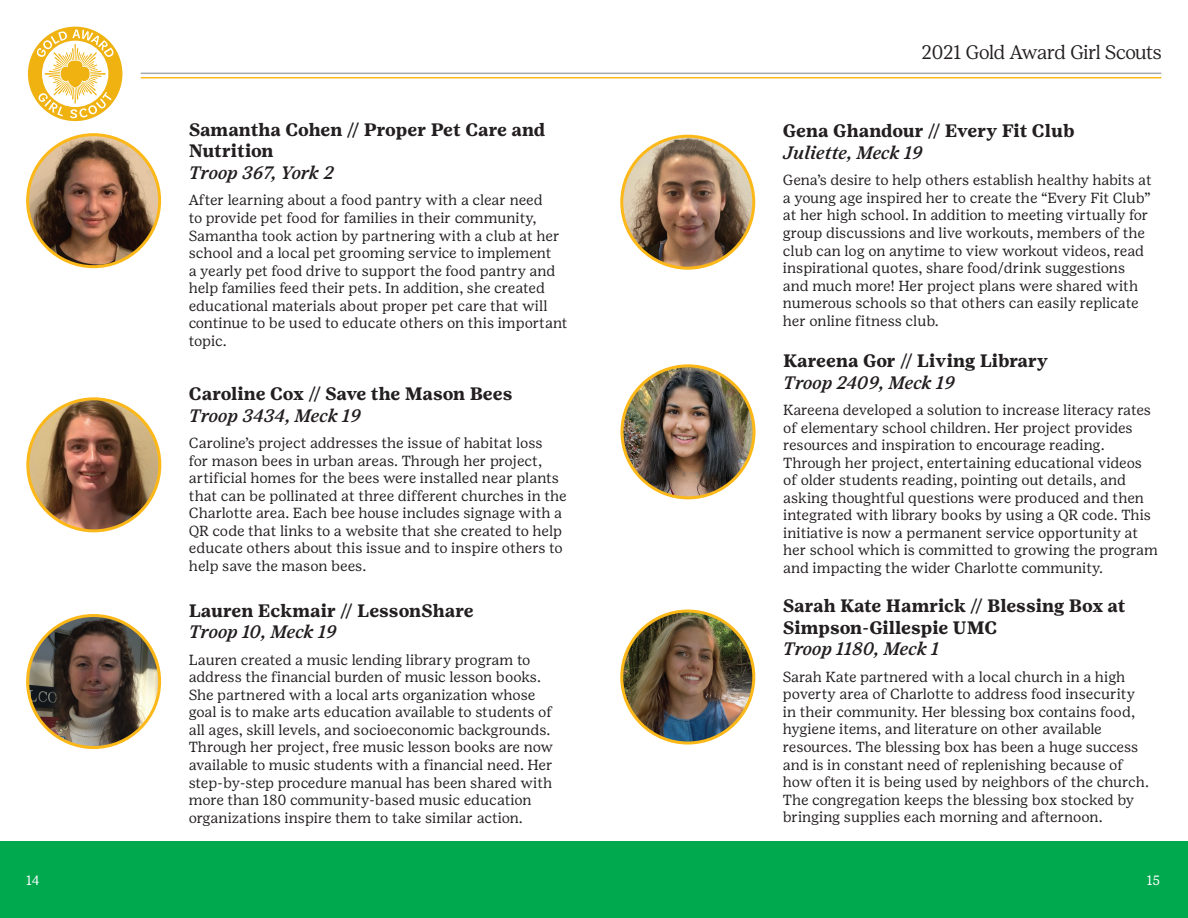
<style>
.page{position:relative;width:1188px;height:918px;background:#fff}
.page>*{position:absolute;margin:0;border:0;box-sizing:border-box;transform-origin:0 0}
.t1{font:300 19.5px "Girl Scout Display";letter-spacing:-.02em;color:#231f20}
.t2{font:700 18px/21.6px "Girl Scout Text";color:#231f20}
.t3{font:italic 500 18px "Girl Scout Text";color:#231f20}
.t4{font:14.7px/17.5px "Girl Scout Text";color:#231f20}
.t5{font:13.5px "Girl Scout Text";color:#fff}
</style>
<div class="page">
<svg style="left:28px;top:27px;width:94px;height:94px"></svg>
<img style="left:28px;top:135px;width:132px;height:132px;border-radius:66px">
<div style="left:26px;top:133px;width:135px;height:135px;border:3px solid #fcb818;border-radius:50%"></div>
<img style="left:28px;top:399px;width:132px;height:132px;border-radius:66px">
<div style="left:26px;top:397px;width:135px;height:135px;border:3px solid #fcb818;border-radius:50%"></div>
<img style="left:28px;top:616px;width:132px;height:132px;border-radius:66px">
<div style="left:26px;top:614px;width:135px;height:135px;border:3px solid #fcb818;border-radius:50%"></div>
<div style="left:0;top:841px;width:1188px;height:77px;background:#00a84e"></div>
<hr style="left:141px;top:77px;width:1020px;height:1px;background:#fcb814">
<hr style="left:141px;top:73px;width:1020px;height:1px;background:#a7aaac">
<img style="left:622px;top:136px;width:132px;height:132px;border-radius:66px">
<div style="left:620px;top:135px;width:135px;height:135px;border:3px solid #fcb818;border-radius:50%"></div>
<img style="left:622px;top:366px;width:132px;height:132px;border-radius:66px">
<div style="left:621px;top:364px;width:135px;height:135px;border:3px solid #fcb818;border-radius:50%"></div>
<img style="left:622px;top:611px;width:132px;height:132px;border-radius:66px">
<div style="left:620px;top:610px;width:135px;height:135px;border:3px solid #fcb818;border-radius:50%"></div>
<p class="t2" style="left:189px;top:119px;width:358px">Samantha Cohen // Proper Pet Care and<br>Nutrition</p>
<p class="t3" style="left:189px;top:162px;width:147px">Troop 367, York 2</p>
<p class="t4" style="left:189px;top:192px;width:380px">After learning about a food pantry with a clear need<br>to provide pet food for families in their community, Samantha took action by partnering with a club at her school and a local pet grooming service to implement<br>a yearly pet food drive to support the food pantry and help families feed their pets. In addition, she created educational materials about proper pet care that will continue to be used to educate others on this important topic.</p>
<p class="t2" style="left:189px;top:383px;width:325px">Caroline Cox // Save the Mason Bees</p>
<p class="t3" style="left:189px;top:405px;width:174px">Troop 3434, Meck 19</p>
<p class="t4" style="left:189px;top:434px;width:379px">Caroline’s project addresses the issue of habitat loss<br>for mason bees in urban areas. Through her project, artificial homes for the bees were installed near plants that can be pollinated at three different churches in the Charlotte area. Each bee house includes signage with a QR code that links to a website that she created to help educate others about this issue and to inspire others to help save the mason bees.</p>
<p class="t2" style="left:189px;top:599px;width:287px">Lauren Eckmair // LessonShare</p>
<p class="t3" style="left:189px;top:622px;width:150px">Troop 10, Meck 19</p>
<p class="t4" style="left:189px;top:651px;width:366px">Lauren created a music lending library program to address the financial burden of music lesson books.<br>She partnered with a local arts organization whose goal is to make arts education available to students of all ages, skill levels, and socioeconomic backgrounds.<br>Through her project, free music lesson books are now available to music students with a financial need. Her step-by-step procedure manual has been shared with more than 180 community-based music education organizations inspire them to take similar action.</p>
<h1 class="t1" style="left:921px;top:41px;width:242px">2021 Gold Award Girl Scouts</h1>
<p class="t2" style="left:783px;top:120px;width:293px">Gena Ghandour // Every Fit Club</p>
<p class="t3" style="left:783px;top:142px;width:141px">Juliette, Meck 19</p>
<p class="t4" style="left:783px;top:172px;width:371px">Gena’s desire to help others establish healthy habits at a young age inspired her to create the “Every Fit Club” at her high school. In addition to meeting virtually for group discussions and live workouts, members of the club can log on anytime to view workout videos, read inspirational quotes, share food/drink suggestions and much more! Her project plans were shared with numerous schools so that others can easily replicate her online fitness club.</p>
<p class="t2" style="left:783px;top:350px;width:266px">Kareena Gor // Living Library</p>
<p class="t3" style="left:783px;top:372px;width:173px">Troop 2409, Meck 19</p>
<p class="t4" style="left:783px;top:401px;width:376px">Kareena developed a solution to increase literacy rates of elementary school children. Her project provides resources and inspiration to encourage reading.<br>Through her project, entertaining educational videos of older students reading, pointing out details, and asking thoughtful questions were produced and then integrated with library books by using a QR code. This initiative is now a permanent service opportunity at her school which is committed to growing the program and impacting the wider Charlotte community.</p>
<p class="t2" style="left:783px;top:595px;width:344px">Sarah Kate Hamrick // Blessing Box at<br>Simpson-Gillespie UMC</p>
<p class="t3" style="left:783px;top:639px;width:158px">Troop 1180, Meck 1</p>
<p class="t4" style="left:783px;top:668px;width:368px">Sarah Kate partnered with a local church in a high poverty area of Charlotte to address food insecurity in their community. Her blessing box contains food, hygiene items, and literature on other available resources. The blessing box has been a huge success and is in constant need of replenishing because of how often it is being used by neighbors of the church.<br>The congregation keeps the blessing box stocked by bringing supplies each morning and afternoon.</p>
<p class="t5" style="left:26px;top:872px;width:15px">14</p>
<p class="t5" style="left:1147px;top:873px;width:15px">15</p>
</div>
